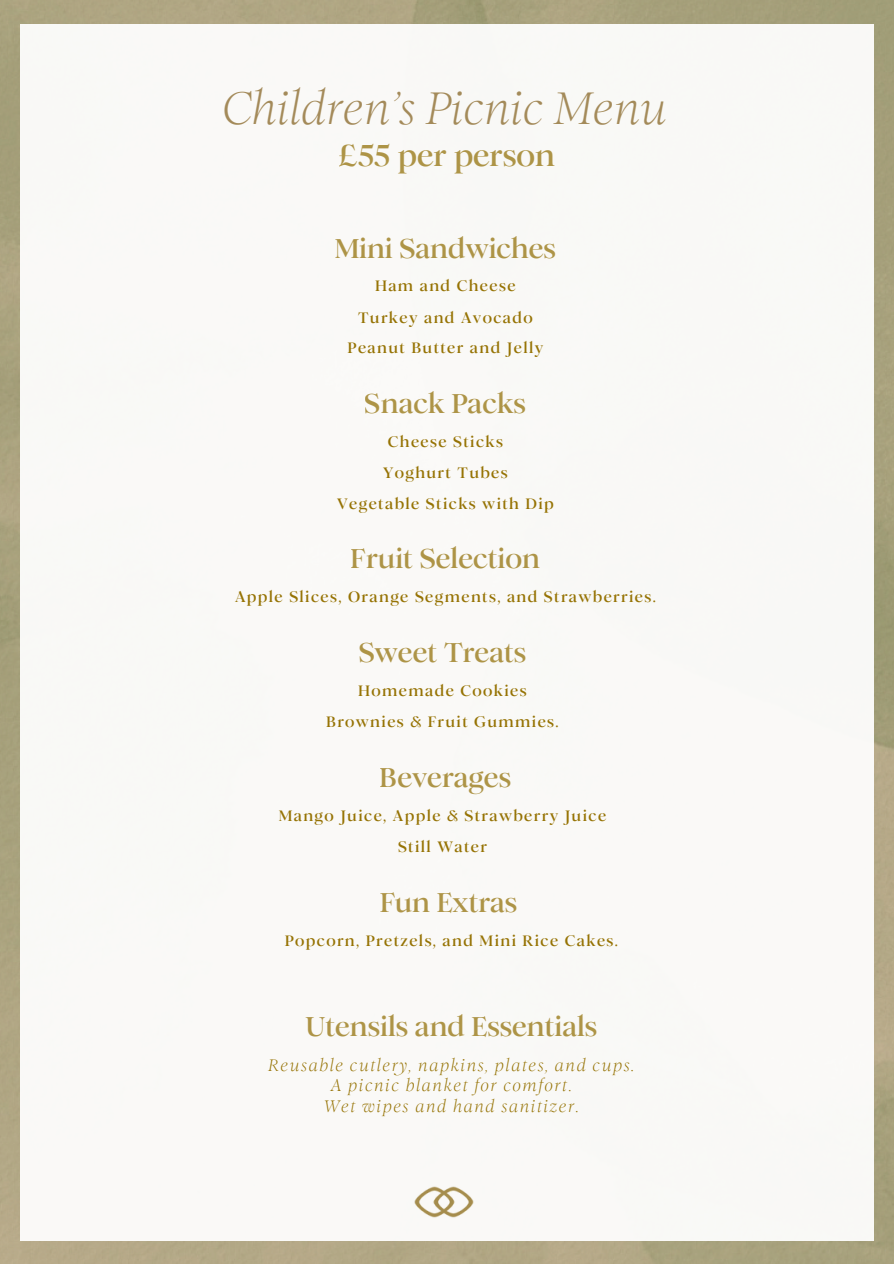
<style>
.page{position:relative;width:894px;height:1264px;background:#fff}
.page>*{position:absolute;margin:0;border:0;box-sizing:border-box;transform-origin:0 0}
.t1{font:italic 45px "Romie";color:#917237}
.t2{font:700 30px "Romie";color:#9d7e20}
.t3{font:700 27px "Romie";color:#9d7e20}
.t4{font:italic 16.5px "Romie";letter-spacing:.095em;color:#967304}
.t5{font:700 15px "Romie";letter-spacing:.095em;color:#967304}
</style>
<div class="page">
<div style="left:20px;top:24px;width:853px;height:1216px;background:#f9f9f7"></div>
<img style="left:385px;top:1186px;width:117px;height:60px">
<h1 class="t1" style="left:221px;top:88px;width:447px">Children’s Picnic Menu</h1>
<h2 class="t2" style="left:339px;top:136px;width:217px">£55 per person</h2>
<h3 class="t3" style="left:334px;top:231px;width:223px">Mini Sandwiches</h3>
<h2 class="t5" style="left:375px;top:276px;width:142px">Ham and Cheese</h2>
<h4 class="t5" style="left:358px;top:308px;width:176px">Turkey and Avocado</h4>
<h4 class="t5" style="left:347px;top:338px;width:197px">Peanut Butter and Jelly</h4>
<h3 class="t3" style="left:365px;top:386px;width:162px">Snack Packs</h3>
<h3 class="t5" style="left:387px;top:432px;width:117px">Cheese Sticks</h3>
<h4 class="t5" style="left:383px;top:463px;width:126px">Yoghurt Tubes</h4>
<h4 class="t5" style="left:337px;top:493px;width:218px">Vegetable Sticks with Dip</h4>
<h3 class="t3" style="left:351px;top:541px;width:190px">Fruit Selection</h3>
<h4 class="t5" style="left:235px;top:587px;width:422px">Apple Slices, Orange Segments, and Strawberries.</h4>
<h3 class="t3" style="left:358px;top:635px;width:169px">Sweet Treats</h3>
<h4 class="t5" style="left:358px;top:681px;width:170px">Homemade Cookies</h4>
<h3 class="t5" style="left:326px;top:712px;width:234px">Brownies &amp; Fruit Gummies.</h3>
<h3 class="t3" style="left:380px;top:760px;width:133px">Beverages</h3>
<h3 class="t5" style="left:279px;top:806px;width:329px">Mango Juice, Apple &amp; Strawberry Juice</h3>
<h4 class="t5" style="left:398px;top:837px;width:90px">Still Water</h4>
<h3 class="t3" style="left:379px;top:885px;width:139px">Fun Extras</h3>
<h3 class="t5" style="left:285px;top:931px;width:334px">Popcorn, Pretzels, and Mini Rice Cakes.</h3>
<h3 class="t3" style="left:305px;top:1009px;width:293px">Utensils and Essentials</h3>
<h4 class="t4" style="left:268px;top:1057px;width:367px">Reusable cutlery, napkins, plates, and cups.</h4>
<h4 class="t4" style="left:331px;top:1078px;width:242px">A picnic blanket for comfort.</h4>
<h3 class="t4" style="left:324px;top:1098px;width:257px">Wet wipes and hand sanitizer.</h3>
</div>
